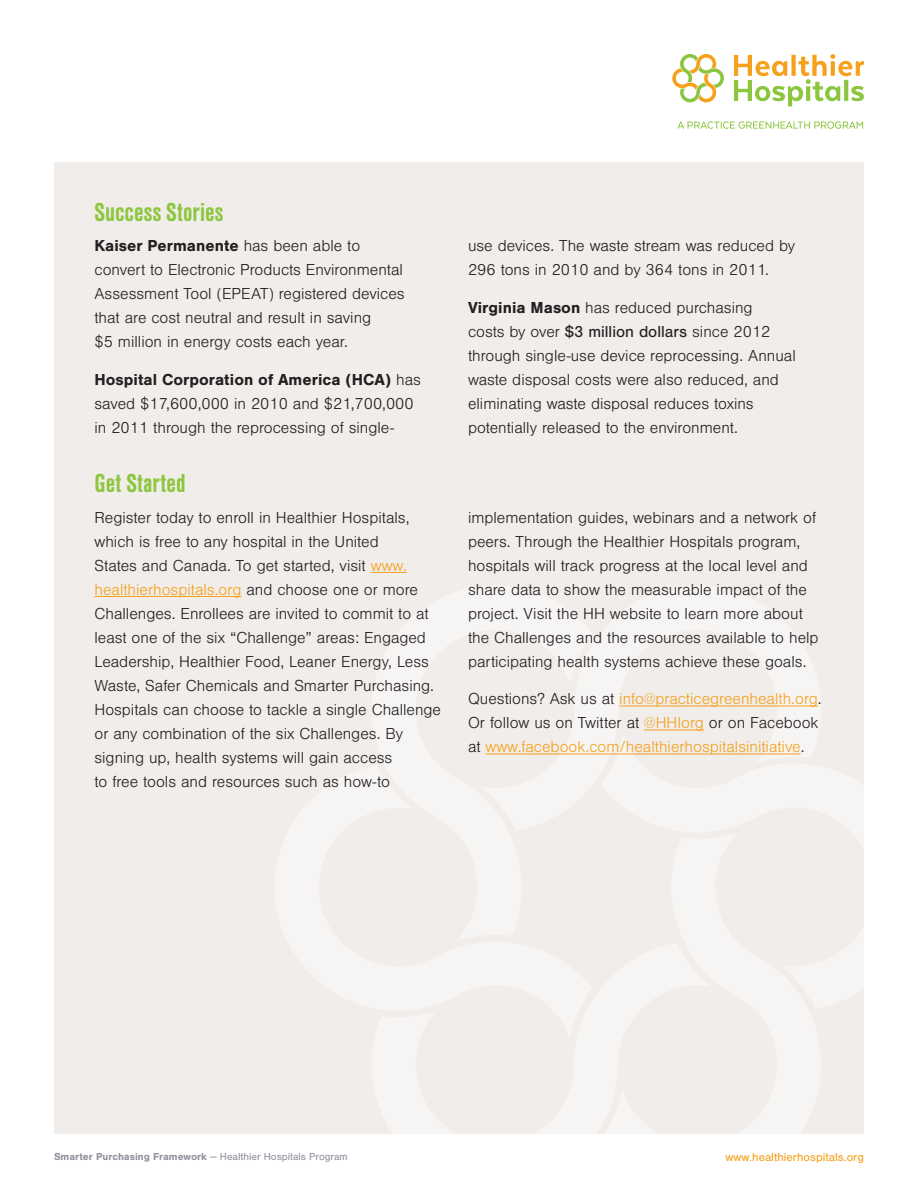
<style>
.page{position:relative;width:918px;height:1188px;background:#fff}
.page>*{position:absolute;margin:0;border:0;box-sizing:border-box;transform-origin:0 0}
.Heading_1{font:700 27px "Nimbus San Con";letter-spacing:.005em;color:#8dc63f}
.Paragraph_Style_1{font:300 16.5px/24px "Nimbus San";color:#231f20}
.Paragraph_Style_1-2{font:300 16.5px/24px "Nimbus San";color:#f5a11d}
.t1{font:12px "Nimbus San";color:#f5a11d}
.t2{font:700 10.5px "Nimbus San";color:#91919e}
.s1{font-weight:700}
.s2{font-weight:400}
.s3{color:#f5a11d}
.s4{color:#231f20}
</style>
<div class="page">
<div style="left:54px;top:162px;width:810px;height:972px;background:#f0edeb"></div>
<svg style="left:677px;top:121px;width:186px;height:8px"></svg>
<svg style="left:734px;top:54px;width:130px;height:52px"></svg>
<svg style="left:672px;top:54px;width:52px;height:48px"></svg>
<hr style="left:371px;top:572px;width:36px;height:1px;background:#f5a11d">
<hr style="left:94px;top:596px;width:147px;height:1px;background:#f5a11d">
<hr style="left:619px;top:706px;width:199px;height:1px;background:#f5a11d">
<hr style="left:644px;top:730px;width:60px;height:1px;background:#f5a11d">
<hr style="left:486px;top:754px;width:315px;height:1px;background:#f5a11d">
<p class="Heading_1" style="left:94px;top:197px;width:131px">Success Stories</p>
<p class="Paragraph_Style_1" style="left:94px;top:234px;width:312px"><span class="s1">Kaiser Permanente</span> has been able to convert to Electronic Products Environmental Assessment Tool (EPEAT) registered devices that are cost neutral and result in saving<br>$5 million in energy costs each year.</p>
<p class="Paragraph_Style_1" style="left:94px;top:368px;width:328px"><span class="s1">Hospital Corporation of America (HCA)</span> has saved $17,600,000 in 2010 and $21,700,000 in 2011 through the reprocessing of single-</p>
<p class="Paragraph_Style_1" style="left:468px;top:234px;width:329px">use devices. The waste stream was reduced by<br>296 tons in 2010 and by 364 tons in 2011.</p>
<p class="Paragraph_Style_1" style="left:468px;top:296px;width:329px"><span class="s1">Virginia Mason</span> has reduced purchasing<br>costs by over <span class="s2">$3 million dollars</span> since 2012 through single-use device reprocessing. Annual waste disposal costs were also reduced, and eliminating waste disposal reduces toxins potentially released to the environment.</p>
<p class="Heading_1" style="left:94px;top:468px;width:93px">Get Started</p>
<p class="Paragraph_Style_1" style="left:94px;top:506px;width:348px">Register today to enroll in Healthier Hospitals, which is free to any hospital in the United<br>States and Canada. To get started, visit <span class="s3">www. healthierhospitals.org</span> and choose one or more Challenges. Enrollees are invited to commit to at least one of the six “Challenge” areas: Engaged Leadership, Healthier Food, Leaner Energy, Less Waste, Safer Chemicals and Smarter Purchasing.<br>Hospitals can choose to tackle a single Challenge or any combination of the six Challenges. By signing up, health systems will gain access<br>to free tools and resources such as how-to</p>
<p class="Paragraph_Style_1" style="left:468px;top:506px;width:352px">implementation guides, webinars and a network of peers. Through the Healthier Hospitals program, hospitals will track progress at the local level and share data to show the measurable impact of the project. Visit the HH website to learn more about the Challenges and the resources available to help participating health systems achieve these goals.</p>
<p class="Paragraph_Style_1-2" style="left:468px;top:687px;width:355px"><span class="s4">Questions? Ask us at</span> info@practicegreenhealth.org<span class="s4">.<br>Or follow us on Twitter at</span> @HHIorg <span class="s4">or on Facebook at</span> www.facebook.com/healthierhospitalsinitiative<span class="s4">.</span></p>
<p class="t2" style="left:54px;top:1151px;width:295px">Smarter Purchasing Framework <span class="s2">— Healthier Hospitals Program</span></p>
<p class="t1" style="left:725px;top:1150px;width:140px">www.healthierhospitals.org</p>
</div>
